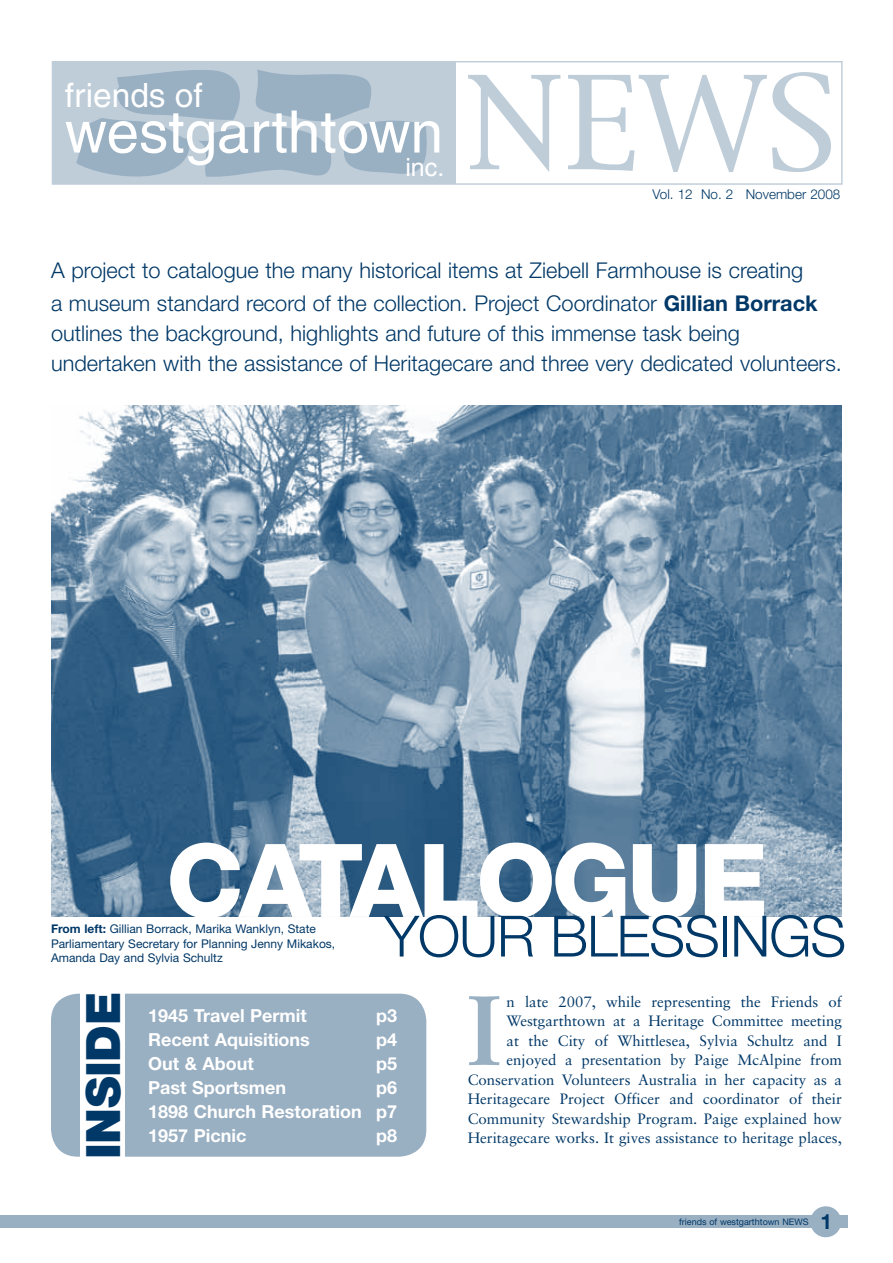
<style>
.page{position:relative;width:893px;height:1263px;background:#fff}
.page>*{position:absolute;margin:0;border:0;box-sizing:border-box;transform-origin:0 0}
.t1{font:124.5px "New York";color:#bfcdd9}
.t2{font:800 102px "Helvetica Neue";letter-spacing:-.04em;color:#fff}
.t3{font:700 98.85px "Sabon";color:#99afc2}
.t4{font:58.5px "Helvetica";color:#fff}
.t5{font:300 57px "Helvetica Neue";letter-spacing:-.02em;color:#003867}
.t6{font:900 47.4px "Helvetica Neue";letter-spacing:-.01em;color:#003867}
.t7{font:33.45px "Helvetica";color:#fff}
.t8{font:25.05px "Helvetica";color:#fff}
.t9{font:300 21.75px/33px "Helvetica Neue";color:#003867}
.t10{font:700 21px "Helvetica Neue";color:#003867}
.t11{font:700 18px/24px "Helvetica Neue";color:#fff;text-align:justify}
.t12{font:15px/19.5px "Sabon";color:#003867;text-align:right}
.t13{font:300 13.5px "Helvetica Neue";color:#003867}
.t14{font:12px/14.4px "Helvetica Neue";color:#003867}
.t15{font:9px "Helvetica Neue";color:#003867}
.s1{font-weight:700}
</style>
<div class="page">
<div style="left:53px;top:62px;width:402px;height:122px;background:#bfcdd9"></div>
<svg style="left:76px;top:70px;width:351px;height:107px"></svg>
<div style="left:52px;top:61px;width:791px;height:124px;border:1px solid #bfcdd9"></div>
<div style="left:51px;top:994px;width:375px;height:163px;background:#99afc2;border-radius:27px"></div>
<div style="left:80px;top:986px;width:45px;height:178px;background:#fff"></div>
<div style="left:0;top:1215px;width:848px;height:12px;background:#99afc2"></div>
<div style="left:810px;top:1206px;width:31px;height:31px;background:#99afc2;border-radius:50%"></div>
<img style="left:51px;top:406px;width:790px;height:511px">
<h3 class="t7" style="left:65px;top:75px;width:140px">friends of</h3>
<h3 class="t4" style="left:65px;top:98px;width:380px">westgarthtown</h3>
<h3 class="t8" style="left:405px;top:152px;width:41px">inc.</h3>
<h1 class="t1" style="left:463px;top:43px;width:376px">NEWS</h1>
<p class="t13" style="left:653px;top:186px;width:189px">Vol. 12 No. 2 November 2008</p>
<h3 class="t9" style="left:51px;top:254px;width:768px">A project to catalogue the many historical items at Ziebell Farmhouse is creating a museum standard record of the collection. Project Coordinator <span class="s1">Gillian Borrack</span></h3>
<h3 class="t9" style="left:51px;top:318px;width:792px;line-height:30px">outlines the background, highlights and future of this immense task being undertaken with the assistance of Heritagecare and three very dedicated volunteers.</h3>
<h2 class="t2" style="left:166px;top:820px;width:604px">CATALOGUE</h2>
<h3 class="t5" style="left:384px;top:901px;width:463px">YOUR BLESSINGS</h3>
<p class="t14" style="left:51px;top:922px;width:286px"><span class="s1">From left:</span> Gillian Borrack, Marika Wanklyn, State<br>Parliamentary Secretary for Planning Jenny Mikakos,<br>Amanda Day and Sylvia Schultz</p>
<h3 class="t6" style="left:75px;top:1159px;width:169px;rotate:-90deg">INSIDE</h3>
<p class="t11" style="left:148px;top:1003px;width:160px">1945 Travel Permit</p>
<p class="t11" style="left:376px;top:1003px;width:23px">p3</p>
<p class="t11" style="left:148px;top:1027px;width:163px">Recent Aquisitions</p>
<p class="t11" style="left:376px;top:1027px;width:23px">p4</p>
<p class="t11" style="left:148px;top:1051px;width:107px">Out &amp; About</p>
<p class="t11" style="left:376px;top:1051px;width:23px">p5</p>
<p class="t11" style="left:148px;top:1075px;width:139px">Past Sportsmen</p>
<p class="t11" style="left:148px;top:1075px;width:250px;text-indent:228px">p6<br>1898 Church Restoration p7<br>1957 Picnic</p>
<p class="t11" style="left:376px;top:1123px;width:23px">p8</p>
<p class="t12" style="left:468px;top:991px;width:376px">n late 2007, while representing the Friends of Westgarthtown at a Heritage Committee meeting<br>at the City of Whittlesea, Sylvia Schultz and I enjoyed a presentation by Paige McAlpine from Conservation Volunteers Australia in her capacity as a Heritagecare Project Officer and coordinator of their Community Stewardship Program. Paige explained how Heritagecare works. It gives assistance to heritage places,</p>
<h3 class="t3" style="left:468px;top:969px;width:34px">I</h3>
<p class="t15" style="left:679px;top:1216px;width:131px">friends of westgarthtown NEWS</p>
<h3 class="t10" style="left:820px;top:1208px;width:13px">1</h3>
</div>
